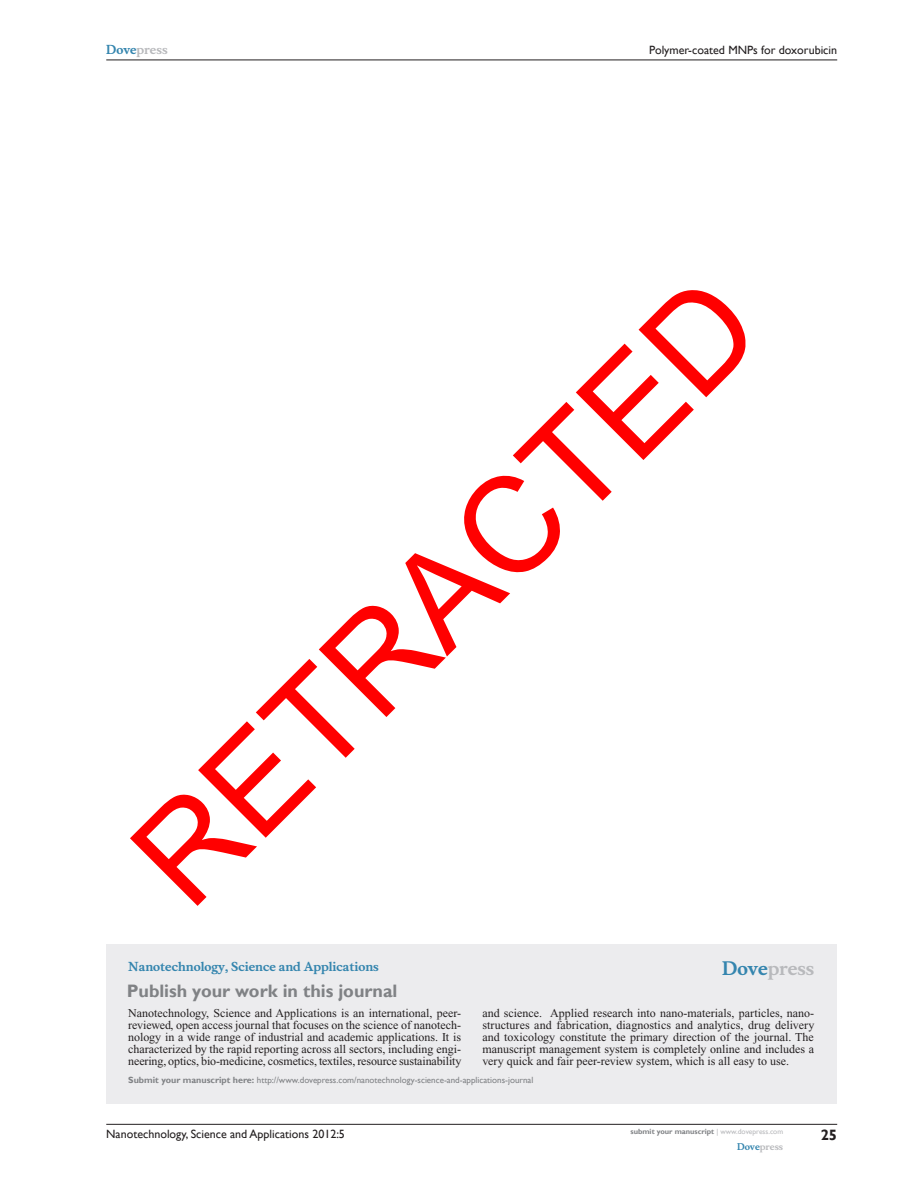
<style>
.page{position:relative;width:918px;height:1188px;background:#fff}
.page>*{position:absolute;margin:0;border:0;box-sizing:border-box;transform-origin:0 0}
.t1{font:133.5px "Arial";color:#f00}
.t2{font:700 18px "Gill Sans";color:#808285}
.t3{font:700 18px "Musee";color:#b8b9bc}
.t4{font:700 15px "Gill Sans";color:#231f20}
.t5{font:12px/12px "Times New Roman";letter-spacing:-.01em;color:#231f20;text-align:justify}
.t6{font:12px "Gill Sans";color:#231f20}
.t7{font:700 12px "Musee";color:#3485ae}
.t8{font:700 12px "Musee";color:#b8b9bc}
.t9{font:9px "Gill Sans";color:#808285}
.t10{font:700 9px "Musee";color:#b8b9bc}
.t11{font:700 7.5px "Gill Sans";color:#808285}
.s1{color:#3485ae}
.s2{font-weight:700}
.s3{font-weight:400;color:#b8b9bc}
</style>
<div class="page">
<div style="left:106px;top:944px;width:731px;height:159px;background:#ececee"></div>
<hr style="left:106px;top:1124px;width:731px;height:1px;background:#231f20">
<hr style="left:106px;top:60px;width:731px;height:1px;background:#231f20">
<p class="t8" style="left:106px;top:43px;width:63px"><span class="s1">Dove</span>press</p>
<p class="t6" style="left:649px;top:43px;width:189px">Polymer-coated MNPs for doxorubicin</p>
<h1 class="t1" style="left:116px;top:839px;width:817px;rotate:-45deg">RETRACTED</h1>
<p class="t7" style="left:128px;top:959px;width:252px">Nanotechnology, Science and Applications</p>
<h2 class="t2" style="left:127px;top:980px;width:272px">Publish your work in this journal</h2>
<h2 class="t3" style="left:722px;top:958px;width:94px"><span class="s1">Dove</span>press</h2>
<p class="t5" style="left:128px;top:1007px;width:335px">Nanotechnology, Science and Applications is an international, peer&shy;reviewed, open access journal that focuses on the science of nanotech&shy;nology in a wide range of industrial and academic applications. It is characterized by the rapid reporting across all sectors, including engi&shy;neering, optics, bio-medicine, cosmetics, textiles, resource sustainability</p>
<p class="t5" style="left:482px;top:1007px;width:334px">and science. Applied research into nano-materials, particles, nano&shy;structures and fabrication, diagnostics and analytics, drug delivery and toxicology constitute the primary direction of the journal. The manuscript management system is completely online and includes a very quick and fair peer-review system, which is all easy to use.</p>
<p class="t9" style="left:128px;top:1075px;width:407px"><span class="s2">Submit your manuscript here:</span> http://www.dovepress.com/nanotechnology-science-and-applications-journal</p>
<p class="t6" style="left:106px;top:1127px;width:240px">Nanotechnology, Science and Applications 2012:5</p>
<p class="t11" style="left:631px;top:1127px;width:154px">submit your manuscript <span class="s3">| www.dovepress.com</span></p>
<p class="t10" style="left:737px;top:1141px;width:48px"><span class="s1">Dove</span>press</p>
<p class="t4" style="left:821px;top:1126px;width:18px">25</p>
</div>
